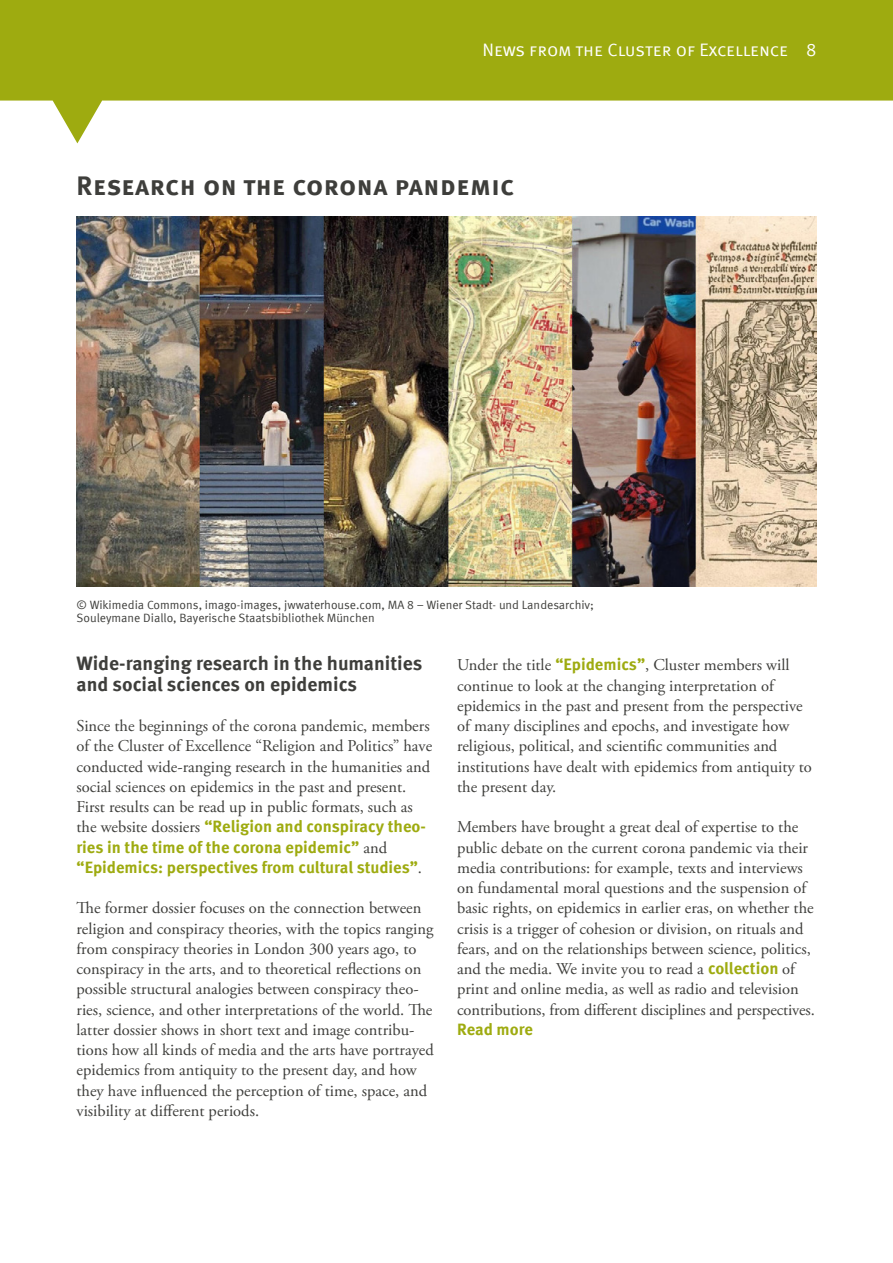
<style>
.page{position:relative;width:893px;height:1263px;background:#fff}
.page>*{position:absolute;margin:0;border:0;box-sizing:border-box;transform-origin:0 0}
.t1{font:700 27px "Meta Sc Offc Pro";letter-spacing:.02em;color:#3e3e3b}
.t2{font:700 19.5px/20.2px "Meta Offc Pro";color:#3e3e3b}
.t3{font:18px "Meta Sc Offc Pro Norm";letter-spacing:-.005em;color:#fff}
.t4{font:16.5px/20.2px "Adobe Garamond Pro";color:#3e3e3b}
.t5{font:700 16.5px/20.2px "Meta Offc Pro";color:#9eab10}
.t6{font:12px/13.5px "Meta Offc Pro Norm";color:#3e3e3b}
.s1{font-family:"Adobe Garamond Pro";font-weight:400;color:#3e3e3b}
.s2{font-family:"Meta Offc Pro";font-weight:700;color:#9eab10}
</style>
<div class="page">
<svg style="left:0;top:0;width:893px;height:143px;fill:#9eab10"></svg>
<img style="left:77px;top:216px;width:739px;height:371px">
<p class="t3" style="left:482px;top:36px;width:335px">News from the Cluster of Excellence 8</p>
<h1 class="t1" style="left:77px;top:164px;width:440px">Research on the corona pandemic</h1>
<p class="t6" style="left:77px;top:597px;width:519px">© Wikimedia Commons, imago-images, jwwaterhouse.com, MA 8 – Wiener Stadt- und Landesarchiv;<br>Souleymane Diallo, Bayerische Staatsbibliothek München</p>
<p class="t2" style="left:77px;top:652px;width:347px">Wide-ranging research in the humanities and social sciences on epidemics</p>
<p class="t4" style="left:77px;top:716px;width:357px">Since the beginnings of the corona pandemic, members of the Cluster of Excellence “Religion and Politics” have conducted wide-ranging research in the humanities and social sciences on epidemics in the past and present.<br>First results can be read up in public formats, such as</p>
<p class="t5" style="left:77px;top:815px;width:351px"><span class="s1">the website dossiers</span> “Religion and conspiracy theo&shy;ries in the time of the corona epidemic” <span class="s1">and </span>“Epidemics: perspectives from cultural studies”<span class="s1">.</span></p>
<p class="t4" style="left:77px;top:898px;width:359px">The former dossier focuses on the connection between religion and conspiracy theories, with the topics ranging from conspiracy theories in London 300 years ago, to conspiracy in the arts, and to theoretical reflections on possible structural analogies between conspiracy theo&shy;ries, science, and other interpretations of the world. The latter dossier shows in short text and image contribu&shy;tions how all kinds of media and the arts have portrayed epidemics from antiquity to the present day, and how they have influenced the perception of time, space, and visibility at different periods.</p>
<p class="t4" style="left:457px;top:655px;width:356px">Under the title <span class="s2">“Epidemics”</span>, Cluster members will continue to look at the changing interpretation of epidemics in the past and present from the perspective of many disciplines and epochs, and investigate how religious, political, and scientific communities and institutions have dealt with epidemics from antiquity to the present day.</p>
<p class="t4" style="left:457px;top:817px;width:359px">Members have brought a great deal of expertise to the public debate on the current corona pandemic via their media contributions: for example, texts and interviews on fundamental moral questions and the suspension of basic rights, on epidemics in earlier eras, on whether the crisis is a trigger of cohesion or division, on rituals and fears, and on the relationships between science, politics, and the media. We invite you to read a <span class="s2">collection</span> of print and online media, as well as radio and television contributions, from different disciplines and perspectives.</p>
<p class="t5" style="left:457px;top:1018px;width:77px">Read more</p>
</div>
